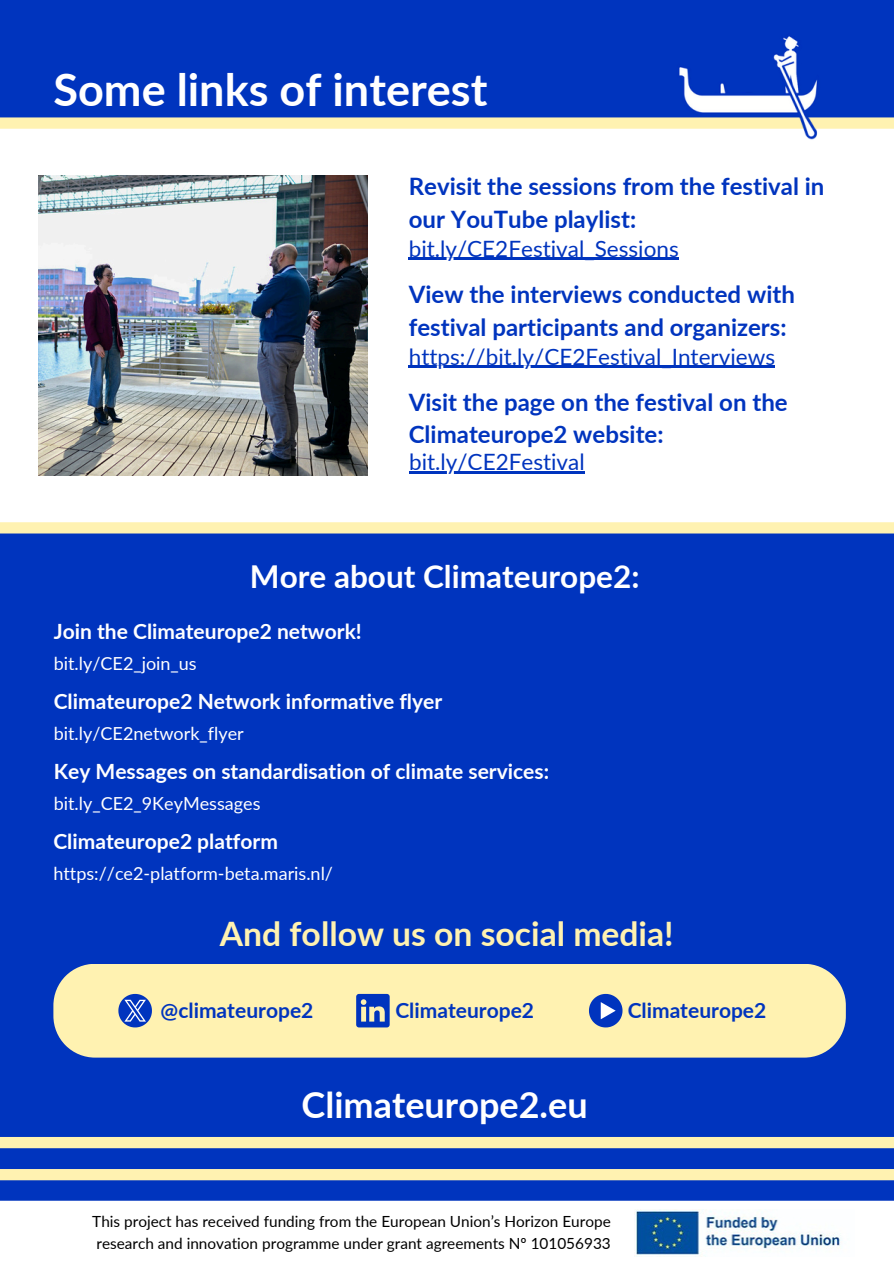
<style>
.page{position:relative;width:894px;height:1264px;background:#fff}
.page>*{position:absolute;margin:0;border:0;box-sizing:border-box;transform-origin:0 0}
.t1{font:700 45px "Lato";color:#fff}
.t2{font:700 36px "Lato";color:#fff}
.t3{font:700 33.6px "Lato";color:#fff2b1}
.t4{font:700 31.5px "Lato";color:#fff}
.t5{font:700 24px/32.7px "Lato";color:#0034be}
.t6{font:22.5px "Lato";color:#0034be}
.t7{font:700 21px "Lato";color:#fff}
.t8{font:700 21px "Lato";color:#0034be}
.t9{font:18px "Lato";color:#fff}
.t10{font:15.3px/21.5px "Lato";color:#000}
</style>
<div class="page">
<div style="left:0;top:0;width:893px;height:1263px;background:#0034be"></div>
<div style="left:0;top:123px;width:893px;height:405px;background:#fff"></div>
<div style="left:0;top:117px;width:893px;height:12px;background:#fff2b1"></div>
<div style="left:0;top:1168px;width:893px;height:12px;background:#fff2b1"></div>
<div style="left:0;top:1200px;width:893px;height:11px;background:#fff"></div>
<img style="left:671px;top:36px;width:153px;height:104px">
<div style="left:0;top:1136px;width:893px;height:12px;background:#fff2b1"></div>
<div style="left:0;top:522px;width:893px;height:11px;background:#fff2b1"></div>
<img style="left:39px;top:176px;width:328px;height:299px">
<div style="left:53px;top:964px;width:792px;height:93px;background:#fff2b1"></div>
<svg style="left:118px;top:993px;width:34px;height:34px"></svg>
<svg style="left:356px;top:993px;width:33px;height:34px"></svg>
<svg style="left:588px;top:993px;width:34px;height:34px"></svg>
<div style="left:0;top:1209px;width:893px;height:54px;background:#fff"></div>
<hr style="left:408px;top:258px;width:270px;height:2px;background:#0034be">
<hr style="left:408px;top:366px;width:367px;height:2px;background:#0034be">
<hr style="left:409px;top:471px;width:175px;height:2px;background:#0034be">
<img style="left:634px;top:1209px;width:207px;height:47px">
<p class="t1" style="left:53px;top:62px;width:435px">Some links of interest</p>
<h6 class="t5" style="left:408px;top:170px;width:417px">Revisit the sessions from the festival in our YouTube playlist:</h6>
<p class="t6" style="left:408px;top:234px;width:271px">bit.ly/CE2Festival_Sessions</p>
<h6 class="t5" style="left:408px;top:277px;width:387px">View the interviews conducted with festival participants and organizers:</h6>
<p class="t6" style="left:408px;top:342px;width:368px">https://bit.ly/CE2Festival_Interviews</p>
<h2 class="t5" style="left:408px;top:385px;width:380px">Visit the page on the festival on the<br>Climateurope2 website:</h2>
<p class="t6" style="left:409px;top:448px;width:177px">bit.ly/CE2Festival</p>
<h6 class="t4" style="left:250px;top:556px;width:391px">More about Climateurope2:</h6>
<h5 class="t7" style="left:54px;top:618px;width:309px">Join the Climateurope2 network!</h5>
<h4 class="t9" style="left:54px;top:651px;width:144px">bit.ly/CE2_join_us</h4>
<h5 class="t7" style="left:54px;top:688px;width:390px">Climateurope2 Network informative flyer</h5>
<h4 class="t9" style="left:54px;top:722px;width:191px">bit.ly/CE2network_flyer</h4>
<h5 class="t7" style="left:54px;top:758px;width:496px">Key Messages on standardisation of climate services:</h5>
<h4 class="t9" style="left:54px;top:792px;width:208px">bit.ly_CE2_9KeyMessages</h4>
<h6 class="t7" style="left:53px;top:828px;width:226px">Climateurope2 platform</h6>
<h3 class="t9" style="left:53px;top:862px;width:281px">https://ce2-platform-beta.maris.nl/</h3>
<p class="t3" style="left:220px;top:912px;width:455px">And follow us on social media!</p>
<h6 class="t8" style="left:160px;top:997px;width:154px">@climateurope2</h6>
<p class="t8" style="left:395px;top:997px;width:140px">Climateurope2</p>
<h6 class="t8" style="left:627px;top:997px;width:140px">Climateurope2</h6>
<p class="t2" style="left:301px;top:1082px;width:287px">Climateurope2.eu</p>
<h6 class="t10" style="left:92px;top:1210px;width:520px">This project has received funding from the European Union’s Horizon Europe research and innovation programme under grant agreements Nº 101056933</h6>
</div>
